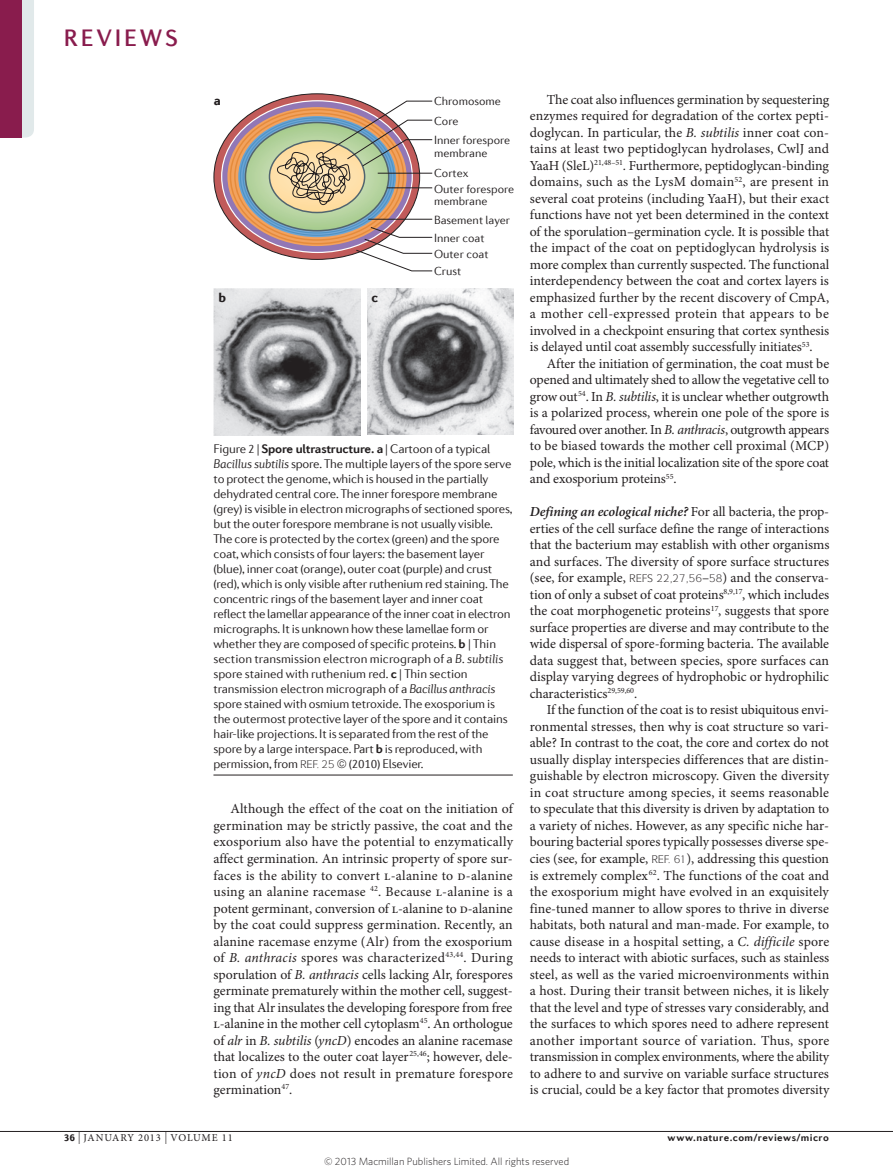
<style>
.page{position:relative;width:893px;height:1174px;background:#fff}
.page>*{position:absolute;margin:0;border:0;box-sizing:border-box;transform-origin:0 0}
.t1{font:500 24px "Diverda Sans Com";letter-spacing:.115em;color:#891c4d}
.bodyindent{font:13.8px/16.5px "Minion Pro";letter-spacing:-.005em;color:#231f20;text-align:justify}
.bodyfirst_inline{font:13.8px/16.5px "Minion Pro";color:#231f20;text-align:justify}
.t2{font:900 13.5px "Diverda Sans Com";color:#231f20}
.figurecaption{font:300 12.75px/15px "Diverda Sans Com";letter-spacing:-.015em;color:#231f20}
.t3{font:300 12px/12.8px "Diverda Sans Com";color:#231f20}
.t4{font:700 11.7px "Diverda Sans Com";color:#231f20}
.t5{font:300 10.5px "Whitney";color:#231f20}
.t6{font:700 10.5px "Diverda Sans Com";letter-spacing:.04em;color:#231f20}
.t7{font:10.5px "Minion Pro";letter-spacing:.085em;color:#231f20}
.s1{font-weight:700}
.s2{font-style:italic}
.s3{font-weight:300}
.s4{color:#891c4d}
.s5{font-weight:600;font-style:italic}
.s6{font-family:"Diverda Sans Com";font-weight:900}
.s7{font-size:12px}
</style>
<div class="page">
<img style="left:214px;top:288px;width:146px;height:147px">
<img style="left:368px;top:289px;width:146px;height:145px">
<svg style="left:214px;top:94px;width:206px;height:165px;background:#be7571"></svg>
<svg style="left:238px;top:101px;width:195px;height:170px"></svg>
<hr style="left:387px;top:188px;width:45px;height:1px;background:#231f20">
<hr style="left:0;top:1131px;width:893px;height:1px;background:#231f20">
<hr style="left:213px;top:774px;width:300px;height:1px;background:#231f20">
<svg style="left:21px;top:0;width:13px;height:138px;background:#dad9de"></svg>
<div style="left:0;top:0;width:21px;height:138px;background:#891c4d"></div>
<h1 class="t1" style="left:64px;top:24px;width:116px">REVIEWS</h1>
<p class="t2" style="left:214px;top:92px;width:9px">a</p>
<p class="t3" style="left:434px;top:95px;width:68px">Chromosome</p>
<p class="t3" style="left:434px;top:114px;width:26px">Core</p>
<p class="t2" style="left:218px;top:289px;width:9px">b</p>
<p class="t2" style="left:371px;top:289px;width:8px">c</p>
<p class="t3" style="left:434px;top:134px;width:78px">Inner forespore membrane</p>
<p class="t3" style="left:434px;top:182px;width:82px">Outer forespore membrane</p>
<p class="t3" style="left:434px;top:167px;width:36px">Cortex</p>
<p class="t3" style="left:434px;top:210px;width:78px;line-height:18.1px">Basement layer<br>Inner coat</p>
<p class="t3" style="left:434px;top:245px;width:56px;line-height:17.5px">Outer coat<br>Crust</p>
<p class="figurecaption" style="left:213px;top:441px;width:301px">Figure 2 | <span class="s1">Spore ultrastructure. a</span> | Cartoon of a typical <span class="s2">Bacillus subtilis</span> spore. The multiple layers of the spore serve to protect the genome, which is housed in the partially dehydrated central core. The inner forespore membrane (grey) is visible in electron micrographs of sectioned spores, but the outer forespore membrane is not usually visible.<br>The core is protected by the cortex (green) and the spore coat, which consists of four layers: the basement layer (blue), inner coat (orange), outer coat (purple) and crust (red), which is only visible after ruthenium red staining. The concentric rings of the basement layer and inner coat reflect the lamellar appearance of the inner coat in electron micrographs. It is unknown how these lamellae form or whether they are composed of specific proteins. <span class="s1">b</span> | Thin section transmission electron micrograph of a <span class="s2">B. subtilis </span>spore stained with ruthenium red. <span class="s1">c</span> | Thin section transmission electron micrograph of a <span class="s2">Bacillus anthracis </span>spore stained with osmium tetroxide. The exosporium is the outermost protective layer of the spore and it contains hair-like projections. It is separated from the rest of the spore by a large interspace. Part <span class="s1">b</span> is reproduced, with permission, from</p>
<p class="t4" style="left:358px;top:454px;width:158px">Nature Reviews <span class="s3">|</span> <span class="s4">Microbiology</span></p>
<p class="figurecaption" style="left:349px;top:756px;width:76px">(2010) Elsevier.</p>
<p class="bodyindent" style="left:213px;top:801px;width:301px;text-indent:17px">Although the effect of the coat on the initiation of germination may be strictly passive, the coat and the exosporium also have the potential to enzymatically affect germination. An intrinsic property of spore sur&shy;faces is the ability to convert l‑alanine to d‑alanine using an alanine racemase <sup>42</sup>. Because l‑alanine is a potent germinant, conversion of l‑alanine to d‑alanine by the coat could suppress germination. Recently, an alanine racemase enzyme (Alr) from the exosporium of <span class="s2">B. anthracis</span> spores was characterized<sup>43,44</sup>. During sporulation of <span class="s2">B. anthracis</span> cells lacking Alr, forespores germinate prematurely within the mother cell, suggest&shy;ing that Alr insulates the developing forespore from free l‑alanine in the mother cell cytoplasm<sup>45</sup>. An orthologue of <span class="s2">alr</span> in <span class="s2">B. subtilis</span> (<span class="s2">yncD</span>) encodes an alanine racemase that localizes to the outer coat layer<sup>25,46</sup>; however, dele&shy;tion of <span class="s2">yncD</span> does not result in premature forespore germination<sup>47</sup>.</p>
<p class="bodyindent" style="left:530px;top:92px;width:301px;text-indent:17px">The coat also influences germination by sequestering enzymes required for degradation of the cortex pepti&shy;doglycan. In particular, the <span class="s2">B. subtilis</span> inner coat con&shy;tains at least two peptidoglycan hydrolases, CwlJ and YaaH (SleL)<sup>21,48–51</sup><span class="s2">.</span> Furthermore, peptidoglycan-binding domains, such as the LysM domain<sup>52</sup>, are present in several coat proteins (including YaaH), but their exact functions have not yet been determined in the context of the sporulation–germination cycle. It is possible that the impact of the coat on peptidoglycan hydrolysis is more complex than currently suspected. The functional interdependency between the coat and cortex layers is emphasized further by the recent discovery of CmpA, a mother cell-expressed protein that appears to be involved in a checkpoint ensuring that cortex synthesis is delayed until coat assembly successfully initiates<sup>53</sup>.</p>
<p class="bodyindent" style="left:530px;top:356px;width:301px;text-indent:17px">After the initiation of germination, the coat must be opened and ultimately shed to allow the vegetative cell to grow out<sup>54</sup>. In <span class="s2">B. subtilis</span>, it is unclear whether outgrowth is a polarized process, wherein one pole of the spore is favoured over another. In <span class="s2">B. anthracis</span>, outgrowth appears to be biased towards the mother cell proximal (MCP) pole, which is the initial localization site of the spore coat and exosporium proteins<sup>55</sup>.</p>
<p class="bodyfirst_inline" style="left:530px;top:504px;width:301px"><span class="s5">Defining an ecological niche?</span> For all bacteria, the prop&shy;erties of the cell surface define the range of interactions that the bacterium may establish with other organisms and surfaces. The diversity of spore surface structures (see, for example,</p>
<p class="bodyfirst_inline" style="left:530px;top:570px;width:301px;text-indent:172px">– ) and the conserva&shy;tion of only a subset of coat proteins<sup>8,9,17</sup>, which includes the coat morphogenetic proteins<sup>17</sup>, suggests that spore surface properties are diverse and may contribute to the wide dispersal of spore-forming bacteria. The available data suggest that, between species, spore surfaces can display varying degrees of hydrophobic or hydrophilic characteristics<sup>29,59,60</sup>.</p>
<p class="bodyindent" style="left:530px;top:702px;width:301px;text-indent:17px">If the function of the coat is to resist ubiquitous envi&shy;ronmental stresses, then why is coat structure so vari&shy;able? In contrast to the coat, the core and cortex do not usually display interspecies differences that are distin&shy;guishable by electron microscopy. Given the diversity in coat structure among species, it seems reasonable to speculate that this diversity is driven by adaptation to a variety of niches. However, as any specific niche har&shy;bouring bacterial spores typically possesses diverse spe&shy;cies (see, for example,</p>
<p class="bodyindent" style="left:530px;top:851px;width:301px;text-indent:157px">), addressing this question is extremely complex<sup>62</sup>. The functions of the coat and the exosporium might have evolved in an exquisitely fine-tuned manner to allow spores to thrive in diverse habitats, both natural and man-made. For example, to cause disease in a hospital setting, a <span class="s2">C. difficile</span> spore needs to interact with abiotic surfaces, such as stainless steel, as well as the varied microenvironments within a host. During their transit between niches, it is likely that the level and type of stresses vary considerably, and the surfaces to which spores need to adhere represent another important source of variation. Thus, spore transmission in complex environments, where the ability to adhere to and survive on variable surface structures is crucial, could be a key factor that promotes diversity</p>
<p class="t7" style="left:64px;top:1131px;width:171px"><span class="s6">36</span> <span class="s7">|</span> JANUARY 2013 <span class="s7">|</span> VOLUME 11</p>
<p class="t6" style="left:667px;top:1130px;width:163px">www.nature.com/reviews/micro</p>
<p class="t5" style="left:324px;top:1154px;width:247px">© 2013 Macmillan Publishers Limited. All rights reserved</p>
</div>
